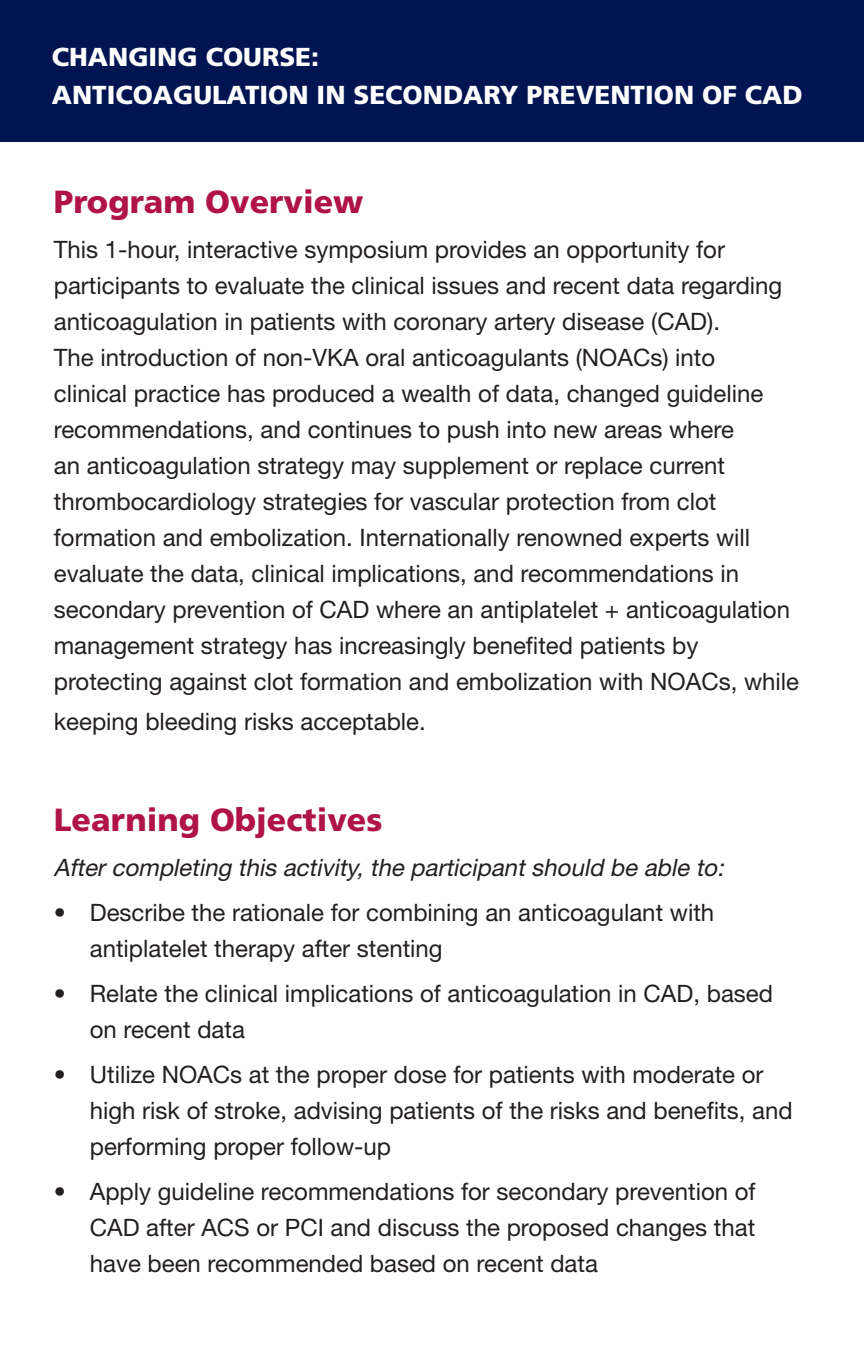
<style>
.page{position:relative;width:864px;height:1368px;background:#fff}
.page>*{position:absolute;margin:0;border:0;box-sizing:border-box;transform-origin:0 0}
.t1{font:900 32px "Frutiger LT Std";color:#af1347}
.t2{font:900 26px/38px "Frutiger LT Std";color:#fff}
.Body_Text{font:24px/36px "Helvetica Neue LT Std";color:#231f20}
.t3{font:italic 24px "Helvetica Neue LT Std";color:#231f20}
</style>
<div class="page">
<div style="left:0;top:0;width:864px;height:141px;background:#001452"></div>
<p class="t2" style="left:52px;top:38px;width:752px">CHANGING COURSE:<br>ANTICOAGULATION IN SECONDARY PREVENTION OF CAD</p>
<p class="t1" style="left:54px;top:182px;width:311px">Program Overview</p>
<p class="Body_Text" style="left:54px;top:231px;width:747px">This 1-hour, interactive symposium provides an opportunity for participants to evaluate the clinical issues and recent data regarding anticoagulation in patients with coronary artery disease (CAD).<br>The introduction of non-VKA oral anticoagulants (NOACs) into<br>clinical practice has produced a wealth of data, changed guideline recommendations, and continues to push into new areas where<br>an anticoagulation strategy may supplement or replace current thrombocardiology strategies for vascular protection from clot formation and embolization. Internationally renowned experts will evaluate the data, clinical implications, and recommendations in secondary prevention of CAD where an antiplatelet + anticoagulation management strategy has increasingly benefited patients by protecting against clot formation and embolization with NOACs, while</p>
<p class="Body_Text" style="left:54px;top:703px;width:374px">keeping bleeding risks acceptable.</p>
<p class="t1" style="left:54px;top:801px;width:330px">Learning Objectives</p>
<p class="t3" style="left:54px;top:854px;width:677px">Aftercompleting this activity,the participantshould be able to:</p>
<p class="Body_Text" style="left:90px;top:895px;width:626px;text-indent:-36px">• Describe the rationale for combining an anticoagulant with antiplatelet therapy after stenting</p>
<p class="Body_Text" style="left:90px;top:976px;width:685px;text-indent:-36px">• Relate the clinical implications of anticoagulation in CAD, based on recent data</p>
<p class="Body_Text" style="left:90px;top:1057px;width:704px;text-indent:-36px">• Utilize NOACs at the proper dose for patients with moderate or high risk of stroke, advising patients of the risks and benefits, and performing proper follow-up</p>
<p class="Body_Text" style="left:90px;top:1174px;width:667px;text-align:justify;text-indent:-36px">• Apply guideline recommendations for secondary prevention of CAD after ACS or PCI and discuss the proposed changes that have been recommended based on recent data</p>
</div>
